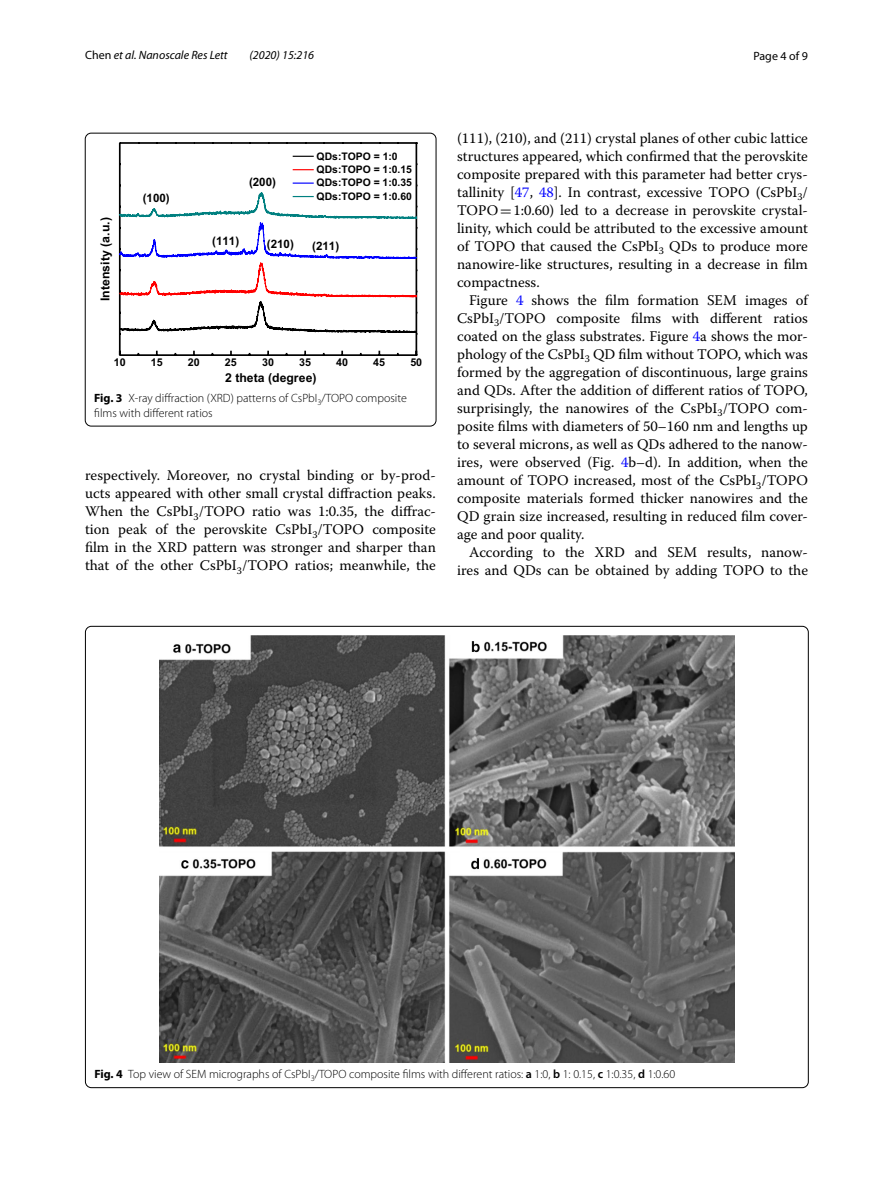
<style>
.page{position:relative;width:893px;height:1187px;background:#fff}
.page>*{position:absolute;margin:0;border:0;box-sizing:border-box;transform-origin:0 0}
.t1{font:14.7px/18px "Warnock Pro";color:#000;text-align:justify}
.t2{font:700 12.3px "Arial";letter-spacing:.005em;color:#000}
.t3{font:300 12px/15px "Myriad Pro";color:#000}
.t4{font:italic 12px "Myriad Pro";color:#000}
.t5{font:12px "Myriad Pro";color:#000}
.t6{font:700 11.55px "Arial";color:#000}
.t7{font:700 10.65px "Arial";letter-spacing:-.005em;color:#000}
.t8{font:700 10.35px/13.4px "Arial";color:#000}
.s1{font-style:normal}
.s2{font-weight:700}
.s3{color:#00f}
.s4{font-family:"MTSY"}
.s5{font-weight:600}
</style>
<div class="page">
<svg style="left:119px;top:142px;width:298px;height:214px"></svg>
<div style="left:85px;top:133px;width:351px;height:293px;border:1px solid #000;border-radius:6px"></div>
<img style="left:160px;top:635px;width:574px;height:427px">
<p class="t4" style="left:85px;top:48px;width:144px"><span class="s1">Chen</span> et al. Nanoscale Res Lett</p>
<p class="t4" style="left:249px;top:48px;width:66px">(2020) 15:216</p>
<p class="t5" style="left:753px;top:48px;width:56px">Page 4 of 9</p>
<p class="t6" style="left:249px;top:174px;width:28px">(200)</p>
<p class="t8" style="left:317px;top:149px;width:97px">QDs:TOPO = 1:0<br>QDs:TOPO = 1:0.15<br>QDs:TOPO = 1:0.35</p>
<p class="t2" style="left:97px;top:301px;width:86px;rotate:-90deg">Intensity (a.u.)</p>
<p class="t6" style="left:143px;top:190px;width:28px">(100)</p>
<p class="t8" style="left:317px;top:190px;width:97px">QDs:TOPO = 1:0.60</p>
<p class="t6" style="left:212px;top:233px;width:28px">(111)</p>
<p class="t6" style="left:267px;top:236px;width:28px">(210)</p>
<p class="t6" style="left:312px;top:238px;width:28px">(211)</p>
<p class="t7" style="left:114px;top:355px;width:13px">10</p>
<p class="t7" style="left:151px;top:355px;width:13px">15</p>
<p class="t7" style="left:188px;top:355px;width:13px">20</p>
<p class="t7" style="left:225px;top:355px;width:13px">25</p>
<p class="t7" style="left:262px;top:355px;width:13px">30</p>
<p class="t7" style="left:299px;top:355px;width:13px">35</p>
<p class="t7" style="left:336px;top:355px;width:13px">40</p>
<p class="t7" style="left:373px;top:355px;width:13px">45</p>
<p class="t7" style="left:410px;top:355px;width:13px">50</p>
<p class="t2" style="left:225px;top:369px;width:93px">2 theta (degree)</p>
<p class="t3" style="left:94px;top:390px;width:314px"><span class="s2">Fig. 3</span> X-ray diffraction (XRD) patterns of CsPbI<sub>3</sub>/TOPO composite films with different ratios</p>
<p class="t1" style="left:85px;top:466px;width:352px">respectively. Moreover, no crystal binding or by-prod&shy;ucts appeared with other small crystal diffraction peaks.<br>When the CsPbI<sub>3</sub>/TOPO ratio was 1:0.35, the diffrac&shy;tion peak of the perovskite CsPbI<sub>3</sub>/TOPO composite film in the XRD pattern was stronger and sharper than that of the other CsPbI<sub>3</sub>/TOPO ratios; meanwhile, the</p>
<p class="t1" style="left:457px;top:128px;width:352px">(111), (210), and (211) crystal planes of other cubic lattice structures appeared, which confirmed that the perovskite composite prepared with this parameter had better crys&shy;tallinity [<span class="s3">47</span>, <span class="s3">48</span>]. In contrast, excessive TOPO (CsPbI<sub>3</sub>/ TOPO<span class="s4">=</span>1:0.60) led to a decrease in perovskite crystal&shy;linity, which could be attributed to the excessive amount of TOPO that caused the CsPbI<sub>3</sub> QDs to produce more nanowire-like structures, resulting in a decrease in film compactness.</p>
<p class="t1" style="left:457px;top:290px;width:352px;text-indent:12px">Figure <span class="s3">4</span> shows the film formation SEM images of CsPbI<sub>3</sub>/TOPO composite films with different ratios coated on the glass substrates. Figure <span class="s3">4</span>a shows the mor&shy;phology of the CsPbI<sub>3</sub> QD film without TOPO, which was formed by the aggregation of discontinuous, large grains and QDs. After the addition of different ratios of TOPO, surprisingly, the nanowires of the CsPbI<sub>3</sub>/TOPO com&shy;posite films with diameters of 50–160 nm and lengths up to several microns, as well as QDs adhered to the nanow&shy;ires, were observed (Fig. <span class="s3">4</span>b–d). In addition, when the amount of TOPO increased, most of the CsPbI<sub>3</sub>/TOPO composite materials formed thicker nanowires and the QD grain size increased, resulting in reduced film cover&shy;age and poor quality.</p>
<p class="t1" style="left:457px;top:542px;width:352px;text-align:right">According to the XRD and SEM results, nanow&shy;ires and QDs can be obtained by adding TOPO to the</p>
<p class="t3" style="left:94px;top:1066px;width:582px"><span class="s2">Fig. 4</span> Top view of SEM micrographs of CsPbI<sub>3</sub>/TOPO composite films with different ratios: <span class="s5">a</span> 1:0, <span class="s5">b</span> 1: 0.15, <span class="s5">c</span> 1:0.35, <span class="s5">d</span> 1:0.60</p>
</div>
